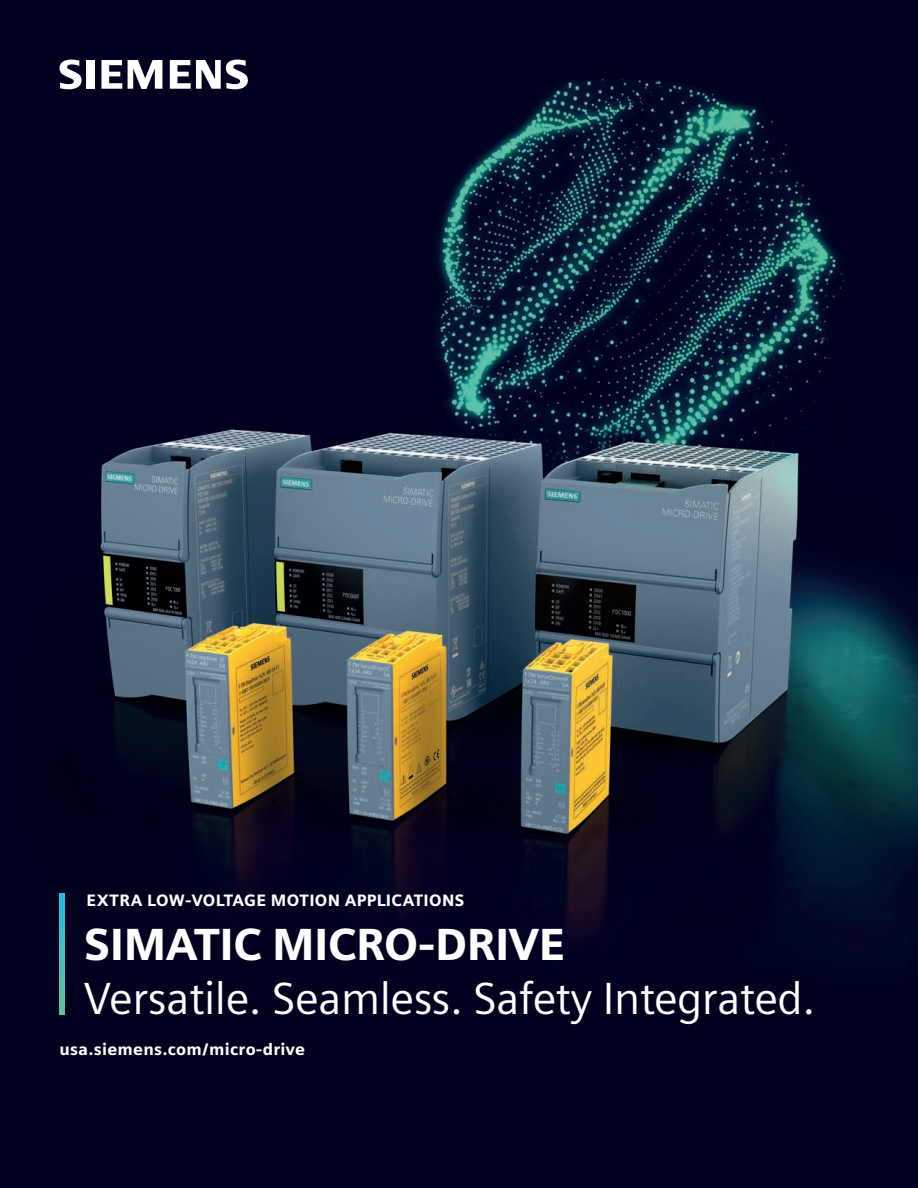
<style>
.page{position:relative;width:918px;height:1188px;background:#fff}
.page>*{position:absolute;margin:0;border:0;box-sizing:border-box;transform-origin:0 0}
._02_HL_Headline_30pt{font:45px/54px "Siemens Sans";letter-spacing:-.01em;color:#fff}
._01_TL_Topline_11pt{font:900 16.5px "Siemens Sans";letter-spacing:.02em;color:#fff}
._03_CT_Copy_11pt_130{font:900 16.5px "Siemens Sans";letter-spacing:.015em;color:#fff}
.s1{font-weight:900}
</style>
<div class="page">
<img style="left:0;top:0;width:918px;height:1188px">
<svg style="left:60px;top:893px;width:4px;height:121px"></svg>
<svg style="left:60px;top:60px;width:34px;height:29px"></svg>
<svg style="left:101px;top:60px;width:21px;height:29px"></svg>
<svg style="left:128px;top:60px;width:34px;height:29px"></svg>
<svg style="left:170px;top:60px;width:78px;height:29px"></svg>
<p class="_01_TL_Topline_11pt" style="left:87px;top:890px;width:379px">EXTRA LOW-VOLTAGE MOTION APPLICATIONS</p>
<p class="_02_HL_Headline_30pt" style="left:84px;top:918px;width:733px"><span class="s1">SIMATIC MICRO-DRIVE<br></span>Versatile. Seamless. Safety Integrated.</p>
<p class="_03_CT_Copy_11pt_130" style="left:60px;top:1039px;width:247px">usa.siemens.com/micro-drive</p>
</div>
